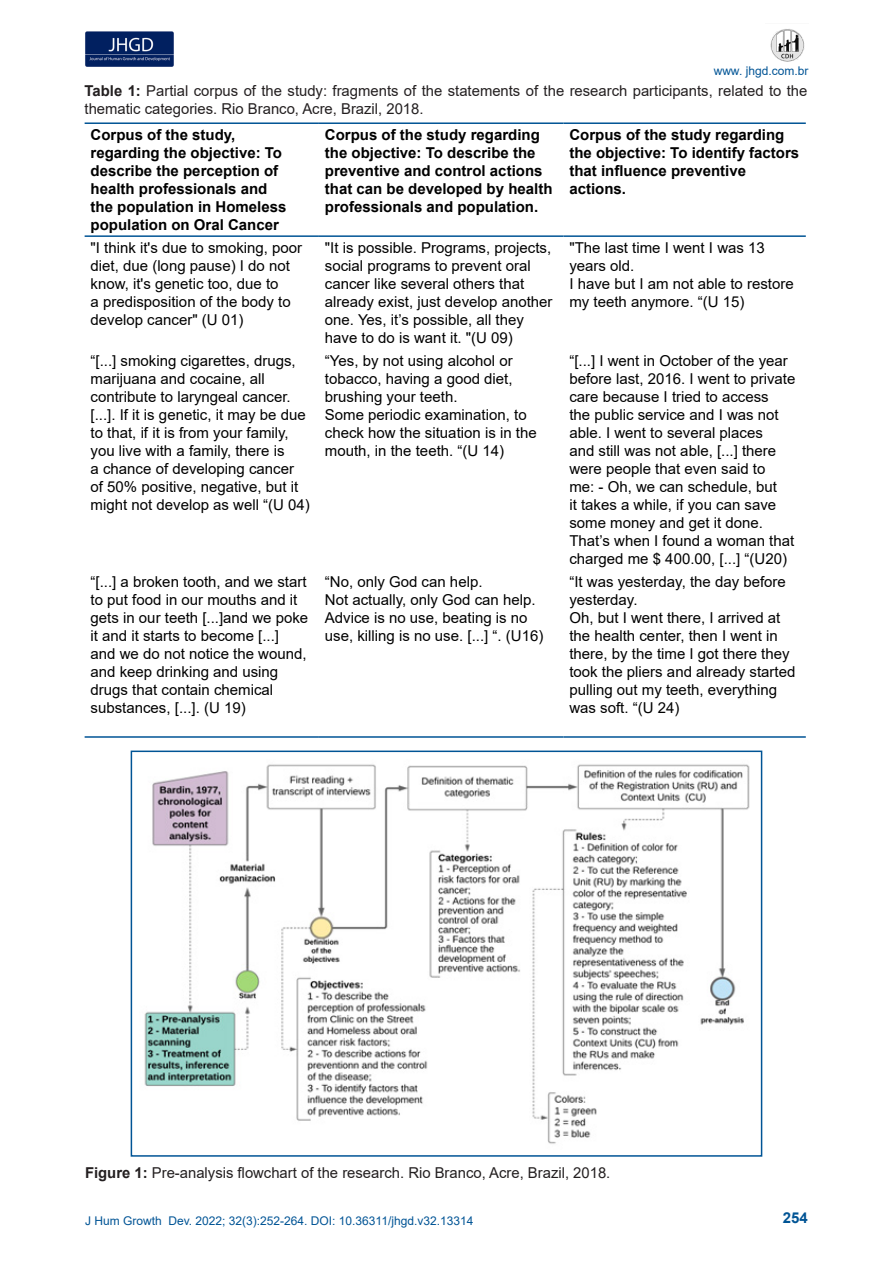
<style>
.page{position:relative;width:893px;height:1263px;background:#fff}
.page>*{position:absolute;margin:0;border:0;box-sizing:border-box;transform-origin:0 0}
.t1{font:15px/18px "Arial";color:#000}
.t2{font:700 15px/18px "Arial";color:#000}
.t3{font:15px/18px "Arial";color:#231f20}
.t4{font:700 15px "Arial";color:#005495}
.t5{font:12px "Arial";color:#005495}
.s1{font-weight:700}
</style>
<div class="page">
<img style="left:85px;top:31px;width:89px;height:35px">
<img style="left:770px;top:29px;width:35px;height:33px">
<hr style="left:85px;top:122px;width:234px;height:2px;background:#005495">
<hr style="left:319px;top:122px;width:244px;height:2px;background:#005495">
<hr style="left:563px;top:122px;width:243px;height:2px;background:#005495">
<hr style="left:85px;top:235px;width:234px;height:2px;background:#005495">
<hr style="left:319px;top:235px;width:244px;height:2px;background:#005495">
<hr style="left:563px;top:235px;width:243px;height:2px;background:#005495">
<hr style="left:85px;top:736px;width:234px;height:2px;background:#005495">
<hr style="left:319px;top:736px;width:244px;height:2px;background:#005495">
<hr style="left:563px;top:736px;width:243px;height:2px;background:#005495">
<img style="left:144px;top:764px;width:606px;height:380px">
<div style="left:131px;top:750px;width:631px;height:407px;border:2px solid #005495"></div>
<p class="t5" style="left:714px;top:62px;width:96px">www. jhgd.com.br</p>
<p class="t3" style="left:85px;top:82px;width:724px"><span class="s1">Table 1:</span> Partial corpus of the study: fragments of the statements of the research participants, related to the thematic categories. Rio Branco, Acre, Brazil, 2018.</p>
<p class="t2" style="left:91px;top:126px;width:197px">Corpus of the study, regarding the objective: To describe the perception of health professionals and the population in Homeless population on Oral Cancer</p>
<p class="t2" style="left:325px;top:126px;width:229px">Corpus of the study regarding the objective: To describe the preventive and control actions that can be developed by health professionals and population.</p>
<p class="t2" style="left:569px;top:126px;width:231px">Corpus of the study regarding the objective: To identify factors that influence preventive actions.</p>
<p class="t1" style="left:91px;top:239px;width:213px">"I think it's due to smoking, poor diet, due (long pause) I do not know, it's genetic too, due to<br>a predisposition of the body to develop cancer" (U 01)</p>
<p class="t1" style="left:325px;top:239px;width:229px">"It is possible. Programs, projects, social programs to prevent oral cancer like several others that already exist, just develop another one. Yes, it’s possible, all they have to do is want it. "(U 09)</p>
<p class="t1" style="left:569px;top:239px;width:197px">"The last time I went I was 13 years old.</p>
<p class="t1" style="left:569px;top:275px;width:226px">I have but I am not able to restore my teeth anymore. “(U 15)</p>
<p class="t1" style="left:91px;top:352px;width:207px">“[...] smoking cigarettes, drugs, marijuana and cocaine, all contribute to laryngeal cancer.</p>
<p class="t1" style="left:91px;top:406px;width:221px">[...]. If it is genetic, it may be due to that, if it is from your family, you live with a family, there is<br>a chance of developing cancer of 50% positive, negative, but it might not develop as well “(U 04)</p>
<p class="t1" style="left:325px;top:352px;width:189px;text-align:justify">“Yes, by not using alcohol or tobacco, having a good diet, brushing your teeth.</p>
<p class="t1" style="left:325px;top:406px;width:213px">Some periodic examination, to check how the situation is in the mouth, in the teeth. “(U 14)</p>
<p class="t1" style="left:91px;top:573px;width:219px">“[...] a broken tooth, and we start to put food in our mouths and it gets in our teeth [...]and we poke it and it starts to become [...]<br>and we do not notice the wound, and keep drinking and using drugs that contain chemical substances, [...]. (U 19)</p>
<p class="t1" style="left:325px;top:573px;width:159px">“No, only God can help.</p>
<p class="t1" style="left:325px;top:591px;width:220px">Not actually, only God can help.<br>Advice is no use, beating is no use, killing is no use. [...] “. (U16)</p>
<p class="t1" style="left:569px;top:352px;width:227px">“[...] I went in October of the year before last, 2016. I went to private care because I tried to access<br>the public service and I was not able. I went to several places<br>and still was not able, [...] there were people that even said to<br>me: - Oh, we can schedule, but<br>it takes a while, if you can save some money and get it done.<br>That’s when I found a woman that charged me $ 400.00, [...] “(U20)</p>
<p class="t1" style="left:569px;top:573px;width:218px">“It was yesterday, the day before yesterday.</p>
<p class="t1" style="left:569px;top:609px;width:227px">Oh, but I went there, I arrived at the health center, then I went in there, by the time I got there they took the pliers and already started pulling out my teeth, everything was soft. “(U 24)</p>
<p class="t3" style="left:85px;top:1163px;width:527px"><span class="s1">Figure 1:</span> Pre-analysis flowchart of the research. Rio Branco, Acre, Brazil, 2018.</p>
<p class="t5" style="left:85px;top:1212px;width:390px">J Hum Growth Dev. 2022; 32(3):252-264. DOI: 10.36311/jhgd.v32.13314</p>
<p class="t4" style="left:783px;top:1207px;width:27px">254</p>
</div>
